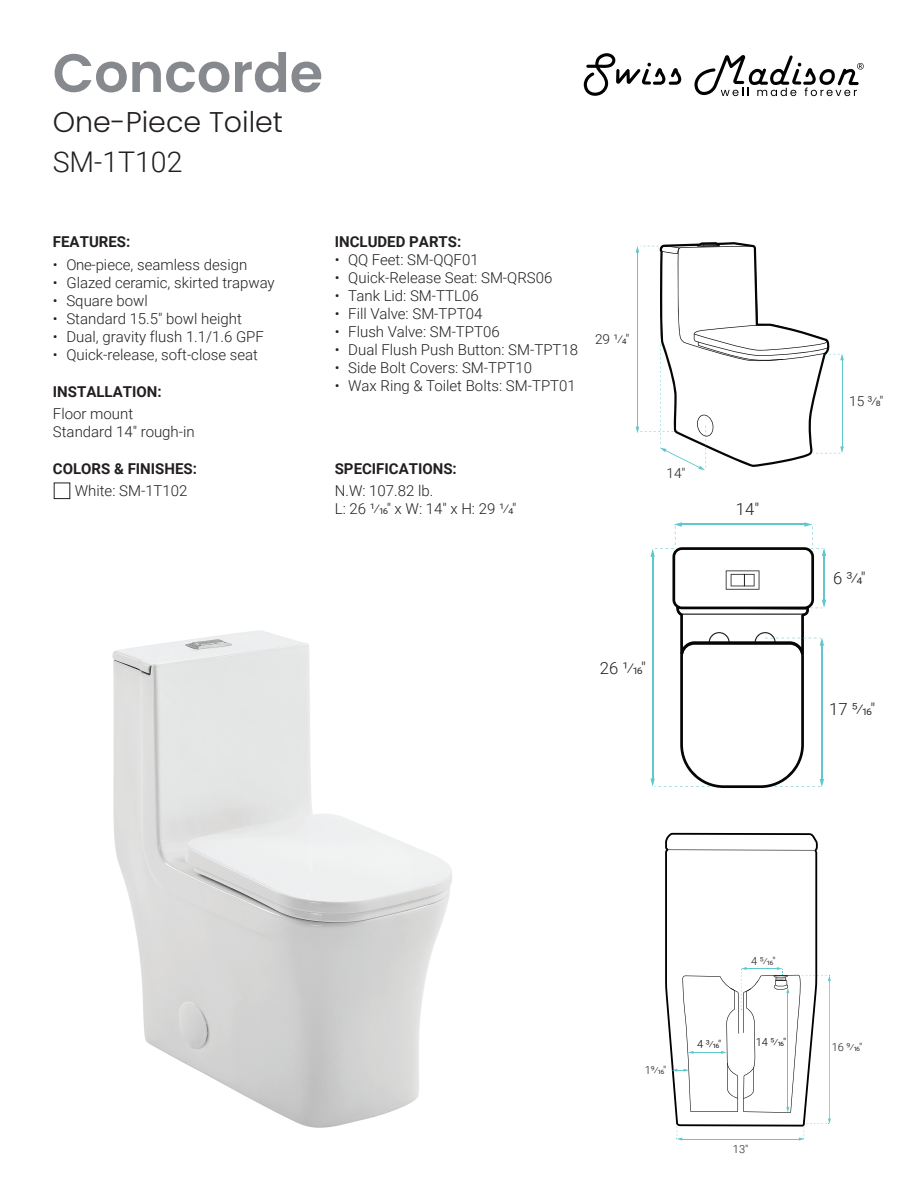
<style>
.page{position:relative;width:918px;height:1188px;background:#fff}
.page>*{position:absolute;margin:0;border:0;box-sizing:border-box;transform-origin:0 0}
.t1{font:600 54px "Poppins";color:#86898d}
.t2{font:300 28.5px "Poppins";color:#231f20}
.t3{font:300 28.5px "Roboto";color:#231f20}
.t4{font:300 16.65px "Roboto";color:#211e1e}
.t5{font:300 15px/18px "Roboto";color:#231f20}
.t6{font:700 15px "Roboto";color:#231f20}
.t7{font:300 13.65px "Roboto";color:#211e1e}
.t8{font:300 11.1px "Roboto";letter-spacing:-.05em;color:#211e1e}
.t9{font:300 11.1px "Roboto";color:#000}
</style>
<div class="page">
<img style="left:112px;top:630px;width:340px;height:498px">
<div style="left:54px;top:483px;width:16px;height:16px;border:1px solid #231f20"></div>
<svg style="left:584px;top:53px;width:97px;height:43px"></svg>
<svg style="left:694px;top:55px;width:170px;height:41px"></svg>
<svg style="left:636px;top:242px;width:208px;height:228px"></svg>
<svg style="left:650px;top:522px;width:176px;height:266px"></svg>
<svg style="left:665px;top:833px;width:153px;height:238px"></svg>
<svg style="left:667px;top:849px;width:149px;height:2px"></svg>
<svg style="left:672px;top:967px;width:159px;height:174px"></svg>
<h1 class="t1" style="left:53px;top:42px;width:272px">Concorde</h1>
<h2 class="t2" style="left:53px;top:106px;width:232px">One-Piece Toilet</h2>
<h2 class="t3" style="left:53px;top:142px;width:131px">SM-1T102</h2>
<p class="t6" style="left:53px;top:231px;width:79px">FEATURES:</p>
<p class="t5" style="left:53px;top:255px;width:196px">• One-piece, seamless design</p>
<p class="t5" style="left:53px;top:273px;width:223px">• Glazed ceramic, skirted trapway</p>
<p class="t5" style="left:53px;top:291px;width:96px">• Square bowl</p>
<p class="t5" style="left:53px;top:309px;width:190px">• Standard 15.5" bowl height</p>
<p class="t5" style="left:53px;top:327px;width:213px">• Dual, gravity flush 1.1/1.6 GPF</p>
<p class="t5" style="left:53px;top:345px;width:207px">• Quick-release, soft-close seat</p>
<p class="t6" style="left:53px;top:381px;width:110px">INSTALLATION:</p>
<p class="t5" style="left:53px;top:404px;width:143px">Floor mount<br>Standard 14" rough-in</p>
<p class="t6" style="left:53px;top:458px;width:146px">COLORS &amp; FINISHES:</p>
<p class="t5" style="left:75px;top:482px;width:114px">White: SM-1T102</p>
<p class="t6" style="left:335px;top:231px;width:128px">INCLUDED PARTS:</p>
<p class="t5" style="left:335px;top:250px;width:145px">• QQ Feet: SM-QQF01</p>
<p class="t5" style="left:335px;top:268px;width:219px">• Quick-Release Seat: SM-QRS06</p>
<p class="t5" style="left:335px;top:286px;width:146px">• Tank Lid: SM-TTL06</p>
<p class="t5" style="left:335px;top:304px;width:149px">• Fill Valve: SM-TPT04</p>
<p class="t5" style="left:335px;top:322px;width:166px">• Flush Valve: SM-TPT06</p>
<p class="t5" style="left:335px;top:340px;width:245px">• Dual Flush Push Button: SM-TPT18</p>
<p class="t5" style="left:335px;top:358px;width:199px">• Side Bolt Covers: SM-TPT10</p>
<p class="t5" style="left:335px;top:376px;width:243px">• Wax Ring &amp; Toilet Bolts: SM-TPT01</p>
<p class="t7" style="left:595px;top:330px;width:36px">29 ¹⁄4"</p>
<p class="t6" style="left:335px;top:458px;width:124px">SPECIFICATIONS:</p>
<p class="t5" style="left:335px;top:482px;width:183px">N.W: 107.82 lb.<br>L: 26 ¹⁄16" x W: 14" x H: 29 ¹⁄4"</p>
<p class="t7" style="left:666px;top:464px;width:21px">14"</p>
<p class="t4" style="left:736px;top:497px;width:25px">14"</p>
<p class="t4" style="left:600px;top:656px;width:48px">26 ¹⁄16"</p>
<p class="t7" style="left:849px;top:391px;width:36px">15 ³⁄8"</p>
<p class="t4" style="left:833px;top:567px;width:34px">6 ³⁄4"</p>
<p class="t4" style="left:829px;top:697px;width:48px">17 5⁄16"</p>
<p class="t8" style="left:645px;top:1063px;width:23px">19⁄16"</p>
<p class="t9" style="left:697px;top:1036px;width:26px">4 ³⁄16"</p>
<p class="t8" style="left:751px;top:953px;width:26px">4 5⁄16"</p>
<p class="t9" style="left:756px;top:1034px;width:32px">14 5⁄16"</p>
<p class="t8" style="left:733px;top:1141px;width:17px">13"</p>
<p class="t8" style="left:832px;top:1039px;width:32px">16 9⁄16"</p>
</div>
